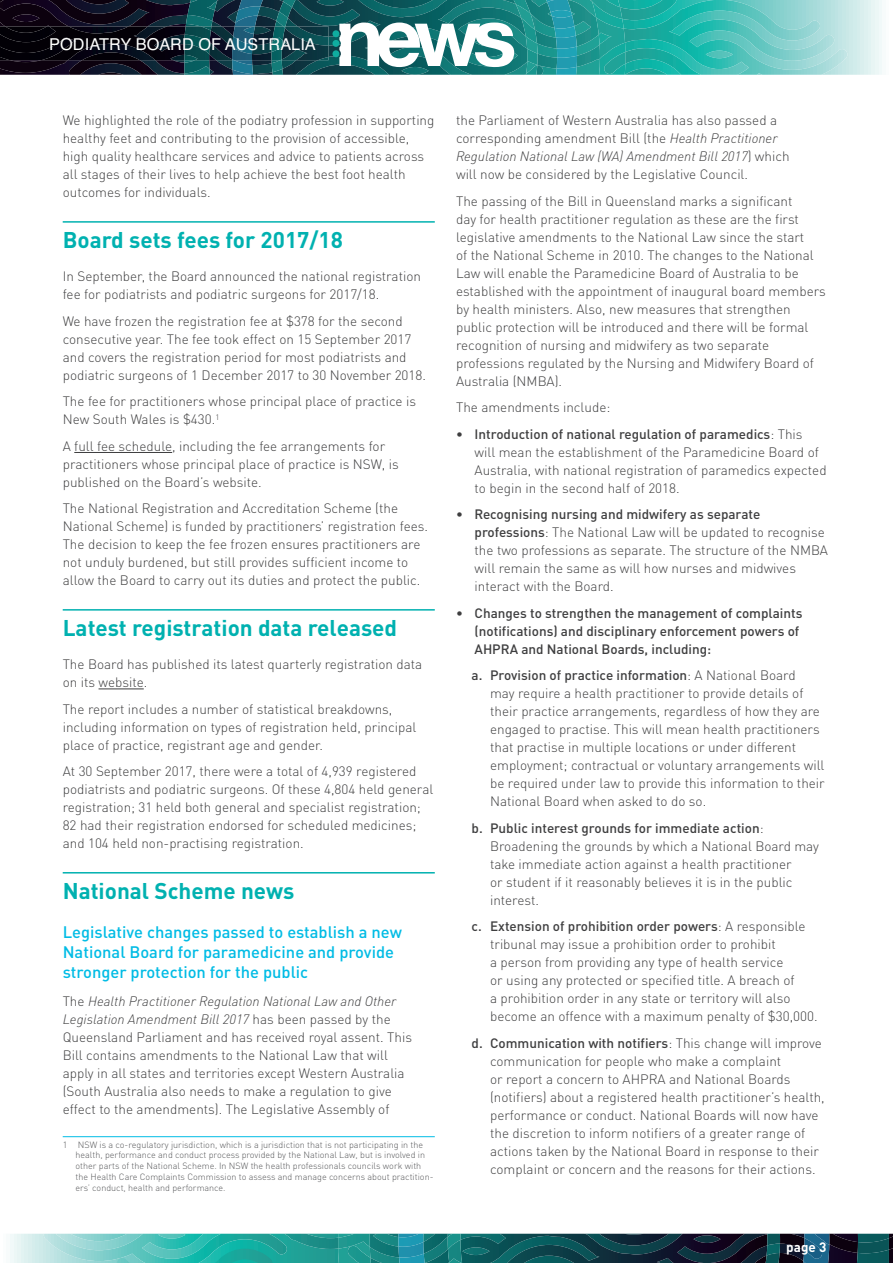
<style>
.page{position:relative;width:893px;height:1263px;background:#fff}
.page>*{position:absolute;margin:0;border:0;box-sizing:border-box;transform-origin:0 0}
.t1{font:700 22.5px "DINOT";color:#00b1b0}
.t2{font:500 16.5px/19.8px "DINOT";color:#02bce5}
.t3{font:16.35px "Helvetica";color:#fff}
.t4{font:300 13.5px/18px "DINOT";color:#3e3e3f}
.t5{font:500 13.5px/18px "DINOT";color:#3e3e3f}
.t6{font:700 13.5px "DINOT";color:#fff}
.t7{font:300 9px/10.8px "DIN";color:#57585a}
.s1{font-style:italic}
.s2{font-weight:500}
</style>
<div class="page">
<svg style="left:10px;top:1234px;width:883px;height:29px;background:#2d767a"></svg>
<svg style="left:184px;top:0;width:698px;height:75px;background:#51a5a3"></svg>
<img style="left:285px;top:26px;width:44px;height:34px">
<img style="left:255px;top:26px;width:17px;height:34px">
<img style="left:211px;top:26px;width:21px;height:34px">
<img style="left:0;top:26px;width:184px;height:34px">
<img style="left:232px;top:26px;width:23px;height:34px">
<img style="left:184px;top:26px;width:27px;height:34px">
<img style="left:272px;top:26px;width:13px;height:34px">
<hr style="left:63px;top:221px;width:372px;height:2px;background:#00b1b0">
<hr style="left:74px;top:452px;width:98px;height:1px;background:#3e3e3f">
<hr style="left:63px;top:609px;width:372px;height:2px;background:#00b1b0">
<hr style="left:99px;top:689px;width:45px;height:1px;background:#3e3e3f">
<hr style="left:63px;top:872px;width:372px;height:1px;background:#00b1b0">
<hr style="left:63px;top:1136px;width:372px;height:1px;background:#02bce5">
<p class="t3" style="left:49px;top:32px;width:268px">PODIATRY BOARD OF AUSTRALIA</p>
<p class="t4" style="left:63px;top:111px;width:373px">We highlighted the role of the podiatry profession in supporting healthy feet and contributing to the provision of accessible, high quality healthcare services and advice to patients across all stages of their lives to help achieve the best foot health outcomes for individuals.</p>
<h1 class="t1" style="left:63px;top:225px;width:282px">Board sets fees for 2017/18</h1>
<p class="t4" style="left:63px;top:267px;width:360px">In September, the Board announced the national registration fee for podiatrists and podiatric surgeons for 2017/18.</p>
<p class="t4" style="left:63px;top:312px;width:365px">We have frozen the registration fee at $378 for the second consecutive year. The fee took effect on 15 September 2017 and covers the registration period for most podiatrists and podiatric surgeons of 1 December 2017 to 30 November 2018.</p>
<p class="t4" style="left:63px;top:392px;width:355px">The fee for practitioners whose principal place of practice is<br>New South Wales is $430.<sup>1</sup></p>
<p class="t4" style="left:63px;top:437px;width:338px">A full fee schedule, including the fee arrangements for practitioners whose principal place of practice is NSW, is published on the Board’s website.</p>
<p class="t4" style="left:63px;top:499px;width:367px">The National Registration and Accreditation Scheme (the National Scheme) is funded by practitioners’ registration fees.<br>The decision to keep the fee frozen ensures practitioners are not unduly burdened, but still provides sufficient income to allow the Board to carry out its duties and protect the public.</p>
<h1 class="t1" style="left:63px;top:613px;width:336px">Latest registration data released</h1>
<p class="t4" style="left:63px;top:655px;width:361px">The Board has published its latest quarterly registration data on its website.</p>
<p class="t4" style="left:63px;top:699px;width:355px">The report includes a number of statistical breakdowns, including information on types of registration held, principal place of practice, registrant age and gender.</p>
<p class="t4" style="left:63px;top:762px;width:372px">At 30 September 2017, there were a total of 4,939 registered podiatrists and podiatric surgeons. Of these 4,804 held general registration; 31 held both general and specialist registration; 82 had their registration endorsed for scheduled medicines; and 104 held non-practising registration.</p>
<h1 class="t1" style="left:63px;top:876px;width:233px">National Scheme news</h1>
<p class="t2" style="left:63px;top:922px;width:341px">Legislative changes passed to establish a new<br>National Board for paramedicine and provide stronger protection for the public</p>
<p class="t4" style="left:63px;top:992px;width:351px">The <span class="s1">Health Practitioner Regulation National Law and Other Legislation Amendment Bill 2017</span> has been passed by the Queensland Parliament and has received royal assent. This Bill contains amendments to the National Law that will apply in all states and territories except Western Australia (South Australia also needs to make a regulation to give effect to the amendments). The Legislative Assembly of</p>
<p class="t7" style="left:75px;top:1139px;width:360px;text-indent:-13px">1 NSW is a co-regulatory jurisdiction, which is a jurisdiction that is not participating in the health, performance and conduct process provided by the National Law, but is involved in other parts of the National Scheme. In NSW the health professionals councils work with the Health Care Complaints Commission to assess and manage concerns about practition&shy;ers’ conduct, health and performance.</p>
<p class="t4" style="left:456px;top:111px;width:335px">the Parliament of Western Australia has also passed a corresponding amendment Bill (the <span class="s1">Health Practitioner Regulation National Law (WA) Amendment Bill 2017</span>) which will now be considered by the Legislative Council.</p>
<p class="t4" style="left:456px;top:192px;width:371px">The passing of the Bill in Queensland marks a significant<br>day for health practitioner regulation as these are the first legislative amendments to the National Law since the start<br>of the National Scheme in 2010. The changes to the National Law will enable the Paramedicine Board of Australia to be established with the appointment of inaugural board members by health ministers. Also, new measures that strengthen public protection will be introduced and there will be formal recognition of nursing and midwifery as two separate professions regulated by the Nursing and Midwifery Board of Australia (NMBA).</p>
<p class="t4" style="left:456px;top:398px;width:156px">The amendments include:</p>
<p class="t4" style="left:475px;top:425px;width:354px;text-indent:-18px"><span class="s2">• Introduction of national regulation of paramedics</span>: This<br>will mean the establishment of the Paramedicine Board of Australia, with national registration of paramedics expected to begin in the second half of 2018.</p>
<p class="t4" style="left:475px;top:505px;width:355px;text-indent:-18px"><span class="s2">• Recognising nursing and midwifery as separate professions</span>: The National Law will be updated to recognise the two professions as separate. The structure of the NMBA will remain the same as will how nurses and midwives interact with the Board.</p>
<p class="t5" style="left:475px;top:603px;width:329px;text-indent:-18px">• Changes to strengthen the management of complaints (notifications) and disciplinary enforcement powers of<br>AHPRA and National Boards, including:</p>
<p class="t4" style="left:490px;top:666px;width:336px;text-indent:-18px"><span class="s2">a. Provision of practice information</span>: A National Board<br>may require a health practitioner to provide details of their practice arrangements, regardless of how they are engaged to practise. This will mean health practitioners that practise in multiple locations or under different employment; contractual or voluntary arrangements will be required under law to provide this information to their National Board when asked to do so.</p>
<p class="t4" style="left:490px;top:819px;width:330px;text-indent:-18px"><span class="s2">b. Public interest grounds for immediate action</span>:<br>Broadening the grounds by which a National Board may take immediate action against a health practitioner<br>or student if it reasonably believes it is in the public interest.</p>
<p class="t4" style="left:490px;top:917px;width:329px;text-indent:-18px"><span class="s2">c. Extension of prohibition order powers</span>: A responsible tribunal may issue a prohibition order to prohibit<br>a person from providing any type of health service<br>or using any protected or specified title. A breach of<br>a prohibition order in any state or territory will also become an offence with a maximum penalty of $30,000.</p>
<p class="t4" style="left:490px;top:1033px;width:336px;text-indent:-18px"><span class="s2">d. Communication with notifiers</span>: This change will improve communication for people who make a complaint<br>or report a concern to AHPRA and National Boards (notifiers) about a registered health practitioner’s health, performance or conduct. National Boards will now have the discretion to inform notifiers of a greater range of actions taken by the National Board in response to their complaint or concern and the reasons for their actions.</p>
<p class="t6" style="left:786px;top:1238px;width:42px">page 3</p>
</div>
